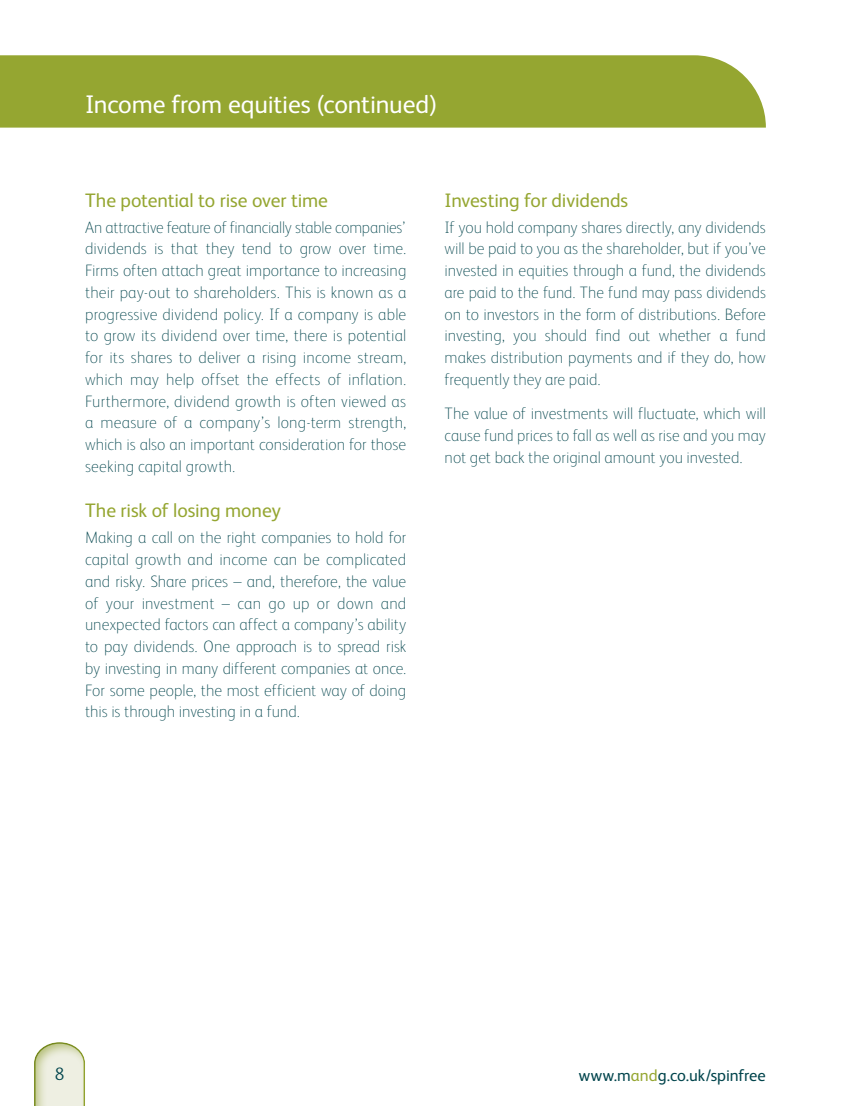
<style>
.page{position:relative;width:851px;height:1106px;background:#fff}
.page>*{position:absolute;margin:0;border:0;box-sizing:border-box;transform-origin:0 0}
.Page_-_Main_title{font:25.5px "FS Albert";letter-spacing:-.01em;color:#fff}
.Subheading{font:19.5px "FS Albert";letter-spacing:-.005em;color:#95a631}
.t1{font:300 18px "FS Albert";color:#00444c}
.Body_Copy{font:100 16.5px/21.8px "FS Albert";color:#00444c;text-align:justify}
.t2{font:16.5px "FS Albert";color:#00444c}
.s1{color:#95a631}
</style>
<div class="page">
<div style="left:0;top:55px;width:765px;height:73px;background:#95a631"></div>
<div style="left:32px;top:1040px;width:54px;height:66px;background:#95a631;opacity:.6"></div>
<p class="Page_-_Main_title" style="left:85px;top:90px;width:353px">Income from equities (continued)</p>
<p class="Subheading" style="left:85px;top:189px;width:244px">The potential to rise over time</p>
<p class="Body_Copy" style="left:85px;top:216px;width:323px">An attractive feature of financially stable companies’ dividends is that they tend to grow over time.<br>Firms often attach great importance to increasing their pay-out to shareholders. This is known as a progressive dividend policy. If a company is able to grow its dividend over time, there is potential for its shares to deliver a rising income stream, which may help offset the effects of inflation.<br>Furthermore, dividend growth is often viewed as a measure of a company’s long-term strength, which is also an important consideration for those seeking capital growth.</p>
<p class="Subheading" style="left:85px;top:499px;width:197px">The risk of losing money</p>
<p class="Body_Copy" style="left:85px;top:527px;width:323px">Making a call on the right companies to hold for capital growth and income can be complicated and risky. Share prices – and, therefore, the value of your investment – can go up or down and unexpected factors can affect a company’s ability to pay dividends. One approach is to spread risk by investing in many different companies at once.<br>For some people, the most efficient way of doing this is through investing in a fund.</p>
<p class="Subheading" style="left:444px;top:189px;width:185px">Investing for dividends</p>
<p class="Body_Copy" style="left:444px;top:216px;width:323px">If you hold company shares directly, any dividends will be paid to you as the shareholder, but if you’ve invested in equities through a fund, the dividends are paid to the fund. The fund may pass dividends on to investors in the form of distributions. Before investing, you should find out whether a fund makes distribution payments and if they do, how frequently they are paid.</p>
<p class="Body_Copy" style="left:444px;top:403px;width:323px">The value of investments will fluctuate, which will cause fund prices to fall as well as rise and you may not get back the original amount you invested.</p>
<p class="t1" style="left:55px;top:1064px;width:11px">8</p>
<p class="t2" style="left:579px;top:1065px;width:188px">www.m<span class="s1">and</span>g.co.uk/spinfree</p>
</div>
